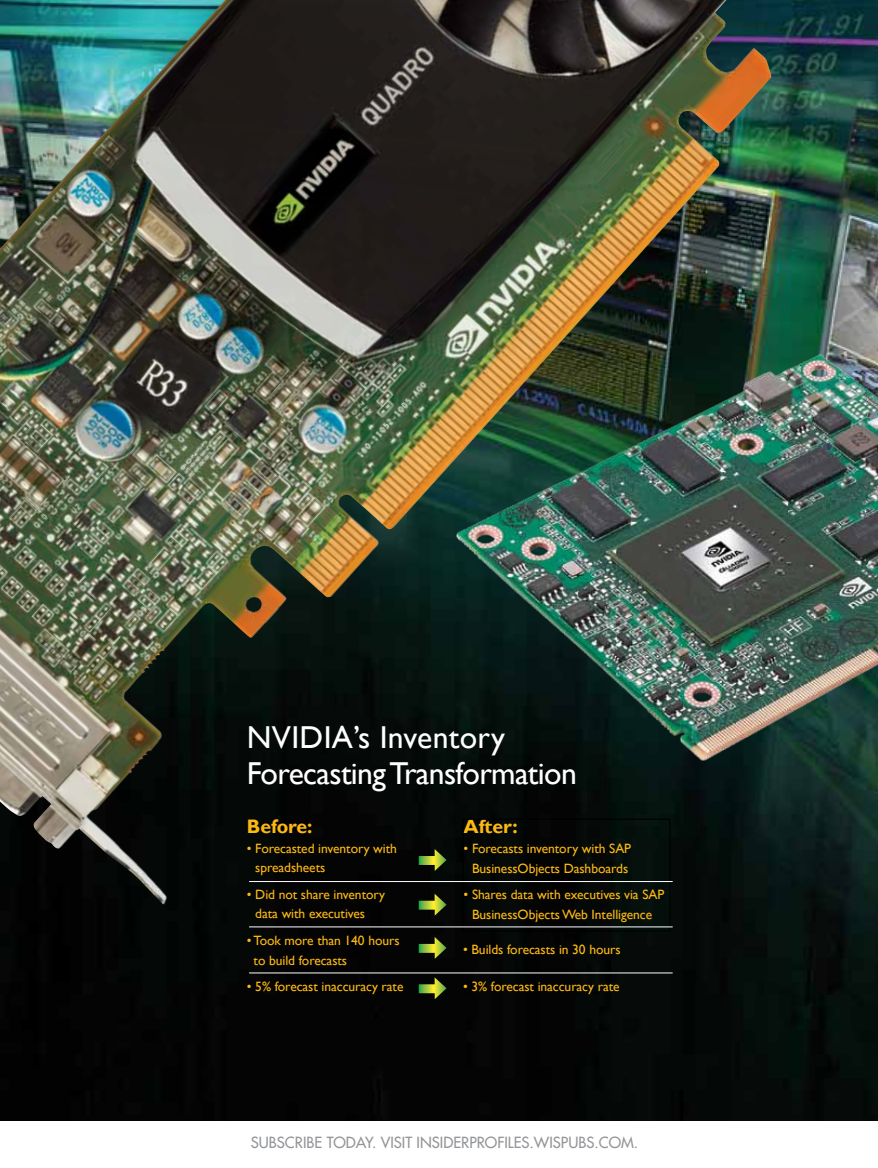
<style>
.page{position:relative;width:878px;height:1168px;background:#fff}
.page>*{position:absolute;margin:0;border:0;box-sizing:border-box;transform-origin:0 0}
.t1{font:31.65px/35.4px "Gill Sans";letter-spacing:-.02em;color:#fff}
.t2{font:700 19.5px "Gill Sans";letter-spacing:-.005em;color:#fdb913}
.t3{font:500 15px "Futura Std";color:#939598}
.t4{font:13.5px/19.8px "Gill Sans";letter-spacing:-.005em;color:#fdb913}
</style>
<div class="page">
<img style="left:0;top:0;width:878px;height:1121px">
<img style="left:0;top:0;width:555px;height:905px">
<div style="left:462px;top:818px;width:208px;height:114px;border:1px solid #000"></div>
<img style="left:435px;top:286px;width:443px;height:488px">
<svg style="left:418px;top:849px;width:28px;height:22px"></svg>
<svg style="left:418px;top:894px;width:28px;height:21px"></svg>
<svg style="left:418px;top:937px;width:28px;height:22px"></svg>
<svg style="left:418px;top:977px;width:28px;height:22px"></svg>
<hr style="left:249px;top:881px;width:423px;height:1px;background:#fff">
<hr style="left:249px;top:926px;width:423px;height:1px;background:#fff">
<hr style="left:249px;top:972px;width:423px;height:1px;background:#fff">
<h1 class="t1" style="left:247px;top:720px;width:331px">NVIDIA’s Inventory<br>Forecasting Transformation</h1>
<h2 class="t2" style="left:247px;top:814px;width:67px">Before:</h2>
<p class="t4" style="left:255px;top:838px;width:143px;text-indent:-8px">• Forecasted inventory with spreadsheets</p>
<p class="t4" style="left:255px;top:884px;width:131px;text-indent:-8px">• Did not share inventory data with executives</p>
<p class="t4" style="left:253px;top:930px;width:147px;text-indent:-7px">• Took more than 140 hours to build forecasts</p>
<p class="t4" style="left:247px;top:976px;width:158px">• 5% forecast inaccuracy rate</p>
<h2 class="t2" style="left:463px;top:815px;width:56px">After:</h2>
<p class="t4" style="left:463px;top:839px;width:169px;text-align:center">• Forecasts inventory with SAP<br>BusinessObjects Dashboards</p>
<p class="t4" style="left:463px;top:885px;width:202px;text-align:center">• Shares data with executives via SAP<br>BusinessObjects Web Intelligence</p>
<p class="t4" style="left:463px;top:939px;width:159px">• Builds forecasts in 30 hours</p>
<p class="t4" style="left:463px;top:976px;width:158px">• 3% forecast inaccuracy rate</p>
<p class="t3" style="left:251px;top:1133px;width:389px">SUBSCRIBE TODAY. VISIT INSIDERPROFILES.WISPUBS.COM.</p>
</div>
